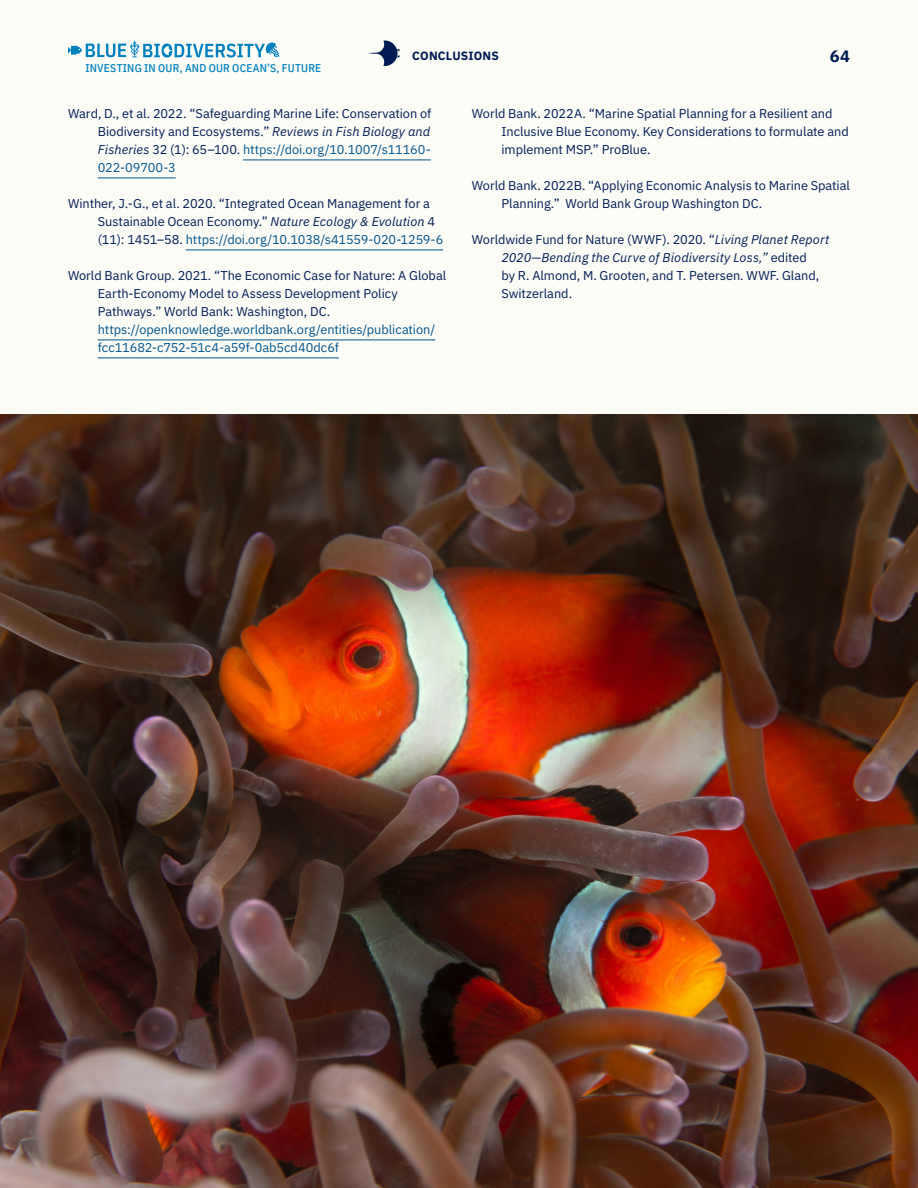
<style>
.page{position:relative;width:918px;height:1188px;background:#fbfcf5}
.page>*{position:absolute;margin:0;border:0;box-sizing:border-box;transform-origin:0 0}
.t1{font:700 16.5px "IBM Plex Sans";color:#001a54}
.REFERENCES{font:12.75px/18px "IBM Plex Sans";color:#001a54}
.t2{font:700 12px "IBM Plex Sans";letter-spacing:.015em;color:#001a54}
.t3{font:500 11.25px "IBM Plex Sans Cond";letter-spacing:.02em;color:#007fc0}
.s1{font-style:italic}
.s2{color:#00538b}
</style>
<div class="page">
<hr style="left:243px;top:160px;width:188px;height:1px;background:#00538b">
<hr style="left:98px;top:178px;width:78px;height:1px;background:#00538b">
<hr style="left:186px;top:250px;width:257px;height:1px;background:#00538b">
<hr style="left:98px;top:340px;width:337px;height:1px;background:#00538b">
<hr style="left:98px;top:358px;width:241px;height:1px;background:#00538b">
<img style="left:0;top:414px;width:918px;height:774px">
<svg style="left:68px;top:41px;width:211px;height:17px"></svg>
<svg style="left:368px;top:41px;width:32px;height:25px"></svg>
<p class="t3" style="left:85px;top:59px;width:237px">INVESTING IN OUR, AND OUR OCEAN’S, FUTURE</p>
<p class="t2" style="left:412px;top:46px;width:88px">CONCLUSIONS</p>
<p class="t1" style="left:830px;top:43px;width:22px">64</p>
<p class="REFERENCES" style="left:98px;top:103px;width:335px;text-align:justify;text-indent:-30px">Ward, D., et al. 2022. “Safeguarding Marine Life: Conservation of Biodiversity and Ecosystems.” <span class="s1">Reviews in Fish Biology and Fisheries</span> 32 (1): 65–100. <span class="s2">https://doi.org/10.1007/s11160- 022-09700-3</span></p>
<p class="REFERENCES" style="left:98px;top:193px;width:347px;text-indent:-30px">Winther, J.-G., et al. 2020. “Integrated Ocean Management for a<br>Sustainable Ocean Economy.” <span class="s1">Nature Ecology &amp; Evolution</span> 4 (11): 1451–58. <span class="s2">https://doi.org/10.1038/s41559-020-1259-6</span></p>
<p class="REFERENCES" style="left:98px;top:265px;width:350px;text-indent:-30px">World Bank Group. 2021. “The Economic Case for Nature: A Global Earth-Economy Model to Assess Development Policy Pathways.” World Bank: Washington, DC. <span class="s2">https://openknowledge.worldbank.org/entities/publication/ fcc11682-c752-51c4-a59f-0ab5cd40dc6f</span></p>
<p class="REFERENCES" style="left:502px;top:103px;width:349px;text-indent:-30px">World Bank. 2022A. “Marine Spatial Planning for a Resilient and<br>Inclusive Blue Economy. Key Considerations to formulate and implement MSP.” ProBlue.</p>
<p class="REFERENCES" style="left:502px;top:175px;width:350px;text-indent:-30px">World Bank. 2022B. “Applying Economic Analysis to Marine Spatial<br>Planning.” World Bank Group Washington DC.</p>
<p class="REFERENCES" style="left:502px;top:229px;width:329px;text-indent:-30px">Worldwide Fund for Nature (WWF). 2020. “<span class="s1">Living Planet Report 2020—Bending the Curve of Biodiversity Loss,”</span> edited<br>by R. Almond, M. Grooten, and T. Petersen. WWF. Gland, Switzerland.</p>
</div>
